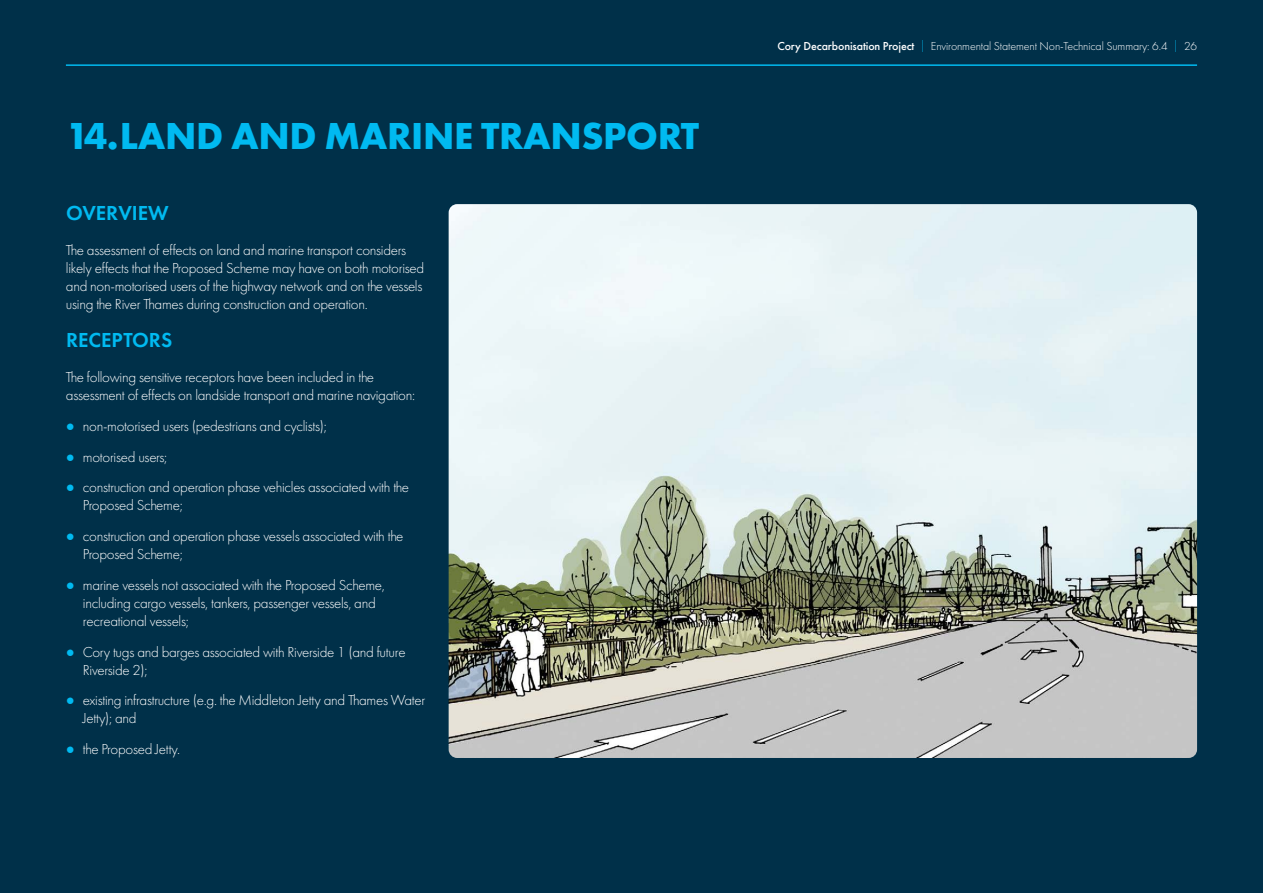
<style>
.page{position:relative;width:1263px;height:893px;background:#003049}
.page>*{position:absolute;margin:0;border:0;box-sizing:border-box;transform-origin:0 0}
.Chapter_heading{font:700 39px "Futura PT";letter-spacing:-.01em;color:#00baf1}
.Chapeter_Sub_Headers_-_14pt{font:600 21px "Futura PT";color:#00baf1}
.Body_Copy{font:300 15px/18px "Futura PT";letter-spacing:-.02em;color:#fff}
.t1{font:300 12px "Futura PT";letter-spacing:-.01em;color:#fff}
.s1{font-family:"Arial";font-weight:900;color:#00baf1}
.s2{font-weight:500}
.s3{color:#00baf1}
</style>
<div class="page">
<hr style="left:66px;top:64px;width:1131px;height:2px;background:#00baf1">
<img style="left:449px;top:204px;width:748px;height:554px">
<p class="Chapter_heading" style="left:66px;top:111px;width:635px">14.LAND AND MARINE TRANSPORT</p>
<p class="Chapeter_Sub_Headers_-_14pt" style="left:66px;top:200px;width:104px">OVERVIEW</p>
<p class="Body_Copy" style="left:66px;top:241px;width:360px">The assessment of effects on land and marine transport considers likely effects that the Proposed Scheme may have on both motorised and non-motorised users of the highway network and on the vessels using the River Thames during construction and operation.</p>
<p class="Chapeter_Sub_Headers_-_14pt" style="left:66px;top:327px;width:108px">RECEPTORS</p>
<p class="Body_Copy" style="left:66px;top:368px;width:351px">The following sensitive receptors have been included in the assessment of effects on landside transport and marine navigation:</p>
<p class="Body_Copy" style="left:66px;top:417px;width:262px"><span class="s1">●</span> non-motorised users (pedestrians and cyclists);</p>
<p class="Body_Copy" style="left:66px;top:448px;width:103px"><span class="s1">●</span> motorised users;</p>
<p class="Body_Copy" style="left:83px;top:478px;width:328px;text-indent:-17px"><span class="s1">●</span> construction and operation phase vehicles associated with the<br>Proposed Scheme;</p>
<p class="Body_Copy" style="left:83px;top:527px;width:322px;text-indent:-17px"><span class="s1">●</span> construction and operation phase vessels associated with the<br>Proposed Scheme;</p>
<p class="Body_Copy" style="left:83px;top:576px;width:303px;text-indent:-17px"><span class="s1">●</span> marine vessels not associated with the Proposed Scheme, including cargo vessels, tankers, passenger vessels, and recreational vessels;</p>
<p class="Body_Copy" style="left:83px;top:643px;width:324px;text-indent:-17px"><span class="s1">●</span> Cory tugs and barges associated with Riverside 1 (and future<br>Riverside 2);</p>
<p class="Body_Copy" style="left:83px;top:692px;width:344px;text-indent:-17px"><span class="s1">●</span> existing infrastructure (e.g. the Middleton Jetty and Thames Water<br>Jetty); and</p>
<p class="Body_Copy" style="left:66px;top:740px;width:116px"><span class="s1">●</span> the Proposed Jetty.</p>
<p class="t1" style="left:777px;top:39px;width:421px"><span class="s2">Cory Decarbonisation Project</span> <span class="s3">|</span> Environmental Statement Non-Technical Summary: 6.4 <span class="s3">|</span> 26</p>
</div>
